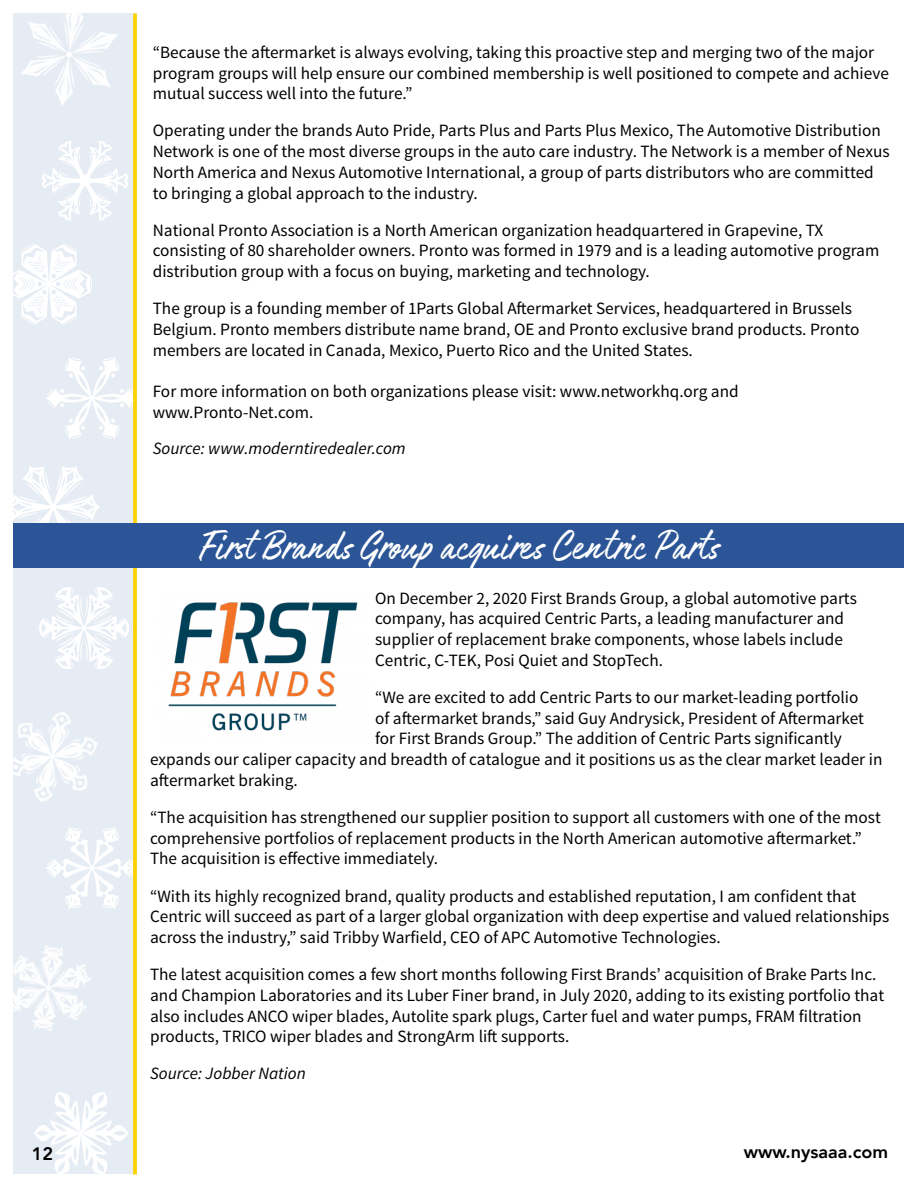
<style>
.page{position:relative;width:918px;height:1188px;background:#fff}
.page>*{position:absolute;margin:0;border:0;box-sizing:border-box;transform-origin:0 0}
.t1{font:48px "Authenia Solid";letter-spacing:.005em;color:#fff;scale:.9 1}
.t2{font:800 18px "Avenir";color:#000}
.t3{font:17.25px/20.7px "Source Sans Pro";color:#000}
.t4{font:italic 17.25px "Source Sans Pro";color:#000}
</style>
<div class="page">
<div style="left:14px;top:14px;width:121px;height:1160px;background:#e6ecf4"></div>
<img style="left:46px;top:358px;width:87px;height:80px">
<img style="left:13px;top:467px;width:87px;height:56px">
<img style="left:13px;top:705px;width:85px;height:103px">
<img style="left:13px;top:935px;width:78px;height:106px">
<img style="left:13px;top:244px;width:77px;height:80px">
<img style="left:46px;top:827px;width:87px;height:81px">
<img style="left:40px;top:588px;width:89px;height:81px">
<img style="left:35px;top:1093px;width:93px;height:80px">
<img style="left:42px;top:141px;width:85px;height:80px">
<img style="left:13px;top:13px;width:124px;height:104px">
<svg style="left:133px;top:14px;width:4px;height:1160px;background:#fed30f"></svg>
<div style="left:13px;top:523px;width:891px;height:45px;background:#2b5597"></div>
<img style="left:168px;top:602px;width:190px;height:129px">
<p class="t3" style="left:153px;top:42px;width:738px">“Because the aftermarket is always evolving, taking this proactive step and merging two of the major program groups will help ensure our combined membership is well positioned to compete and achieve mutual success well into the future.”</p>
<p class="t3" style="left:153px;top:121px;width:738px">Operating under the brands Auto Pride, Parts Plus and Parts Plus Mexico, The Automotive Distribution Network is one of the most diverse groups in the auto care industry. The Network is a member of Nexus North America and Nexus Automotive International, a group of parts distributors who are committed to bringing a global approach to the industry.</p>
<p class="t3" style="left:153px;top:220px;width:728px">National Pronto Association is a North American organization headquartered in Grapevine, TX consisting of 80 shareholder owners. Pronto was formed in 1979 and is a leading automotive program distribution group with a focus on buying, marketing and technology.</p>
<p class="t3" style="left:153px;top:299px;width:708px">The group is a founding member of 1Parts Global Aftermarket Services, headquartered in Brussels<br>Belgium. Pronto members distribute name brand, OE and Pronto exclusive brand products. Pronto members are located in Canada, Mexico, Puerto Rico and the United States.</p>
<p class="t3" style="left:153px;top:381px;width:587px">For more information on both organizations please visit: www.networkhq.org and www.Pronto-Net.com.</p>
<p class="t4" style="left:153px;top:437px;width:254px">Source: www.moderntiredealer.com</p>
<h1 class="t1" style="left:199px;top:521px;width:580px">First Brands Group acquires Centric Parts</h1>
<p class="t3" style="left:375px;top:588px;width:483px">On December 2, 2020 First Brands Group, a global automotive parts company, has acquired Centric Parts, a leading manufacturer and supplier of replacement brake components, whose labels include Centric, C-TEK, Posi Quiet and StopTech.</p>
<p class="t3" style="left:375px;top:687px;width:485px">“We are excited to add Centric Parts to our market-leading portfolio</p>
<p class="t3" style="left:375px;top:708px;width:490px">of aftermarket brands,” said Guy Andrysick, President of Aftermarket</p>
<p class="t3" style="left:375px;top:729px;width:468px">for First Brands Group.” The addition of Centric Parts significantly</p>
<p class="t3" style="left:150px;top:749px;width:734px">expands our caliper capacity and breadth of catalogue and it positions us as the clear market leader in</p>
<p class="t3" style="left:150px;top:770px;width:149px">aftermarket braking.</p>
<p class="t3" style="left:150px;top:807px;width:732px">“The acquisition has strengthened our supplier position to support all customers with one of the most comprehensive portfolios of replacement products in the North American automotive aftermarket.”<br>The acquisition is effective immediately.</p>
<p class="t3" style="left:150px;top:886px;width:741px">“With its highly recognized brand, quality products and established reputation, I am confident that<br>Centric will succeed as part of a larger global organization with deep expertise and valued relationships across the industry,” said Tribby Warfield, CEO of APC Automotive Technologies.</p>
<p class="t3" style="left:150px;top:964px;width:736px">The latest acquisition comes a few short months following First Brands’ acquisition of Brake Parts Inc. and Champion Laboratories and its Luber Finer brand, in July 2020, adding to its existing portfolio that also includes ANCO wiper blades, Autolite spark plugs, Carter fuel and water pumps, FRAM filtration products, TRICO wiper blades and StrongArm lift supports.</p>
<p class="t4" style="left:150px;top:1063px;width:157px">Source: Jobber Nation</p>
<p class="t2" style="left:32px;top:1140px;width:23px">12</p>
<p class="t2" style="left:744px;top:1138px;width:146px">www.nysaaa.com</p>
</div>
